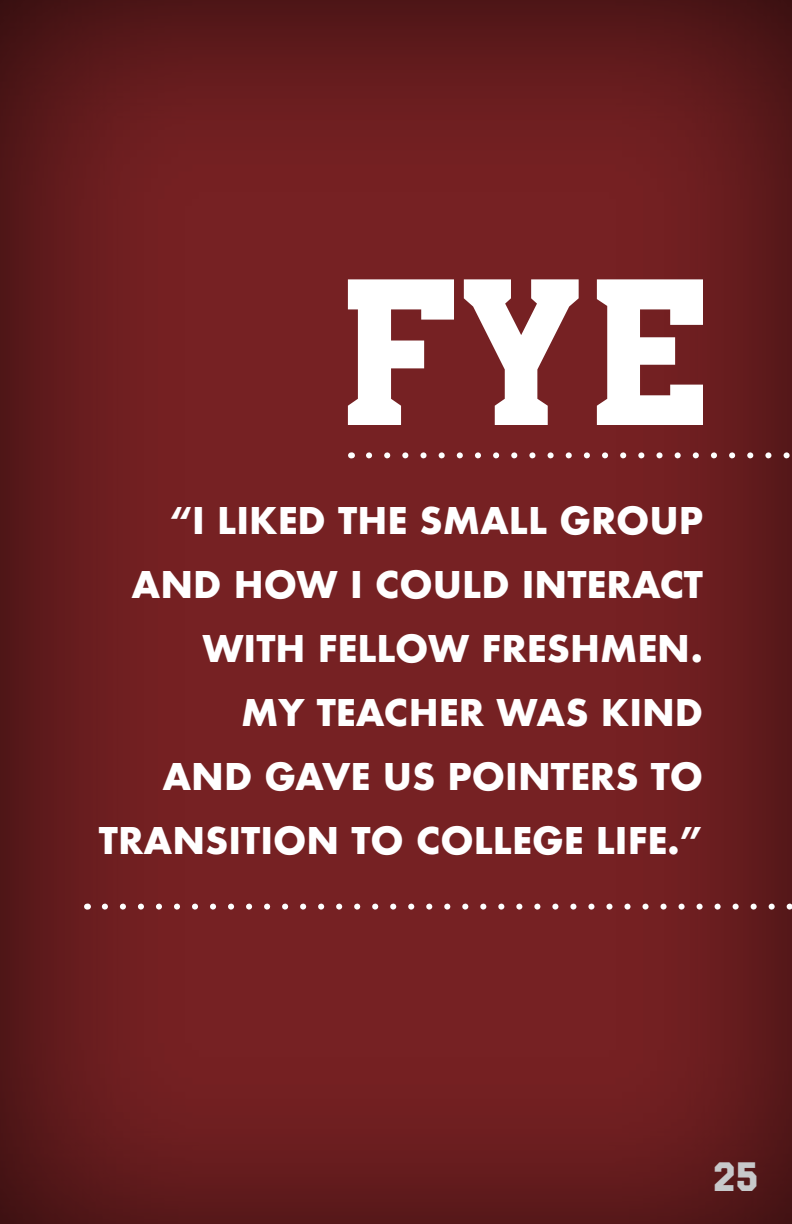
<style>
.page{position:relative;width:792px;height:1224px;background:#fff}
.page>*{position:absolute;margin:0;border:0;box-sizing:border-box;transform-origin:0 0}
.t1{font:182px "Bulldog Bol";color:#fff}
.t2{font:700 36px/64px "Futura ND";color:#fff;text-align:right}
.t3{font:36px "Bulldog Bol";color:#c7c8ca}
</style>
<div class="page">
<div style="left:0;top:0;width:792px;height:1224px;background:#000;opacity:.75"></div>
<svg style="left:369px;top:452px;width:423px;height:6px"></svg>
<svg style="left:105px;top:904px;width:687px;height:6px"></svg>
<h1 class="t1" style="left:339px;top:278px;width:375px">FYE</h1>
<p class="t2" style="left:99px;top:488px;width:606px">“I LIKED THE SMALL GROUP<br>AND HOW I COULD INTERACT<br>WITH FELLOW FRESHMEN.<br>MY TEACHER WAS KIND<br>AND GAVE US POINTERS TO<br>TRANSITION TO COLLEGE LIFE.”</p>
<p class="t3" style="left:713px;top:1162px;width:47px">25</p>
</div>
